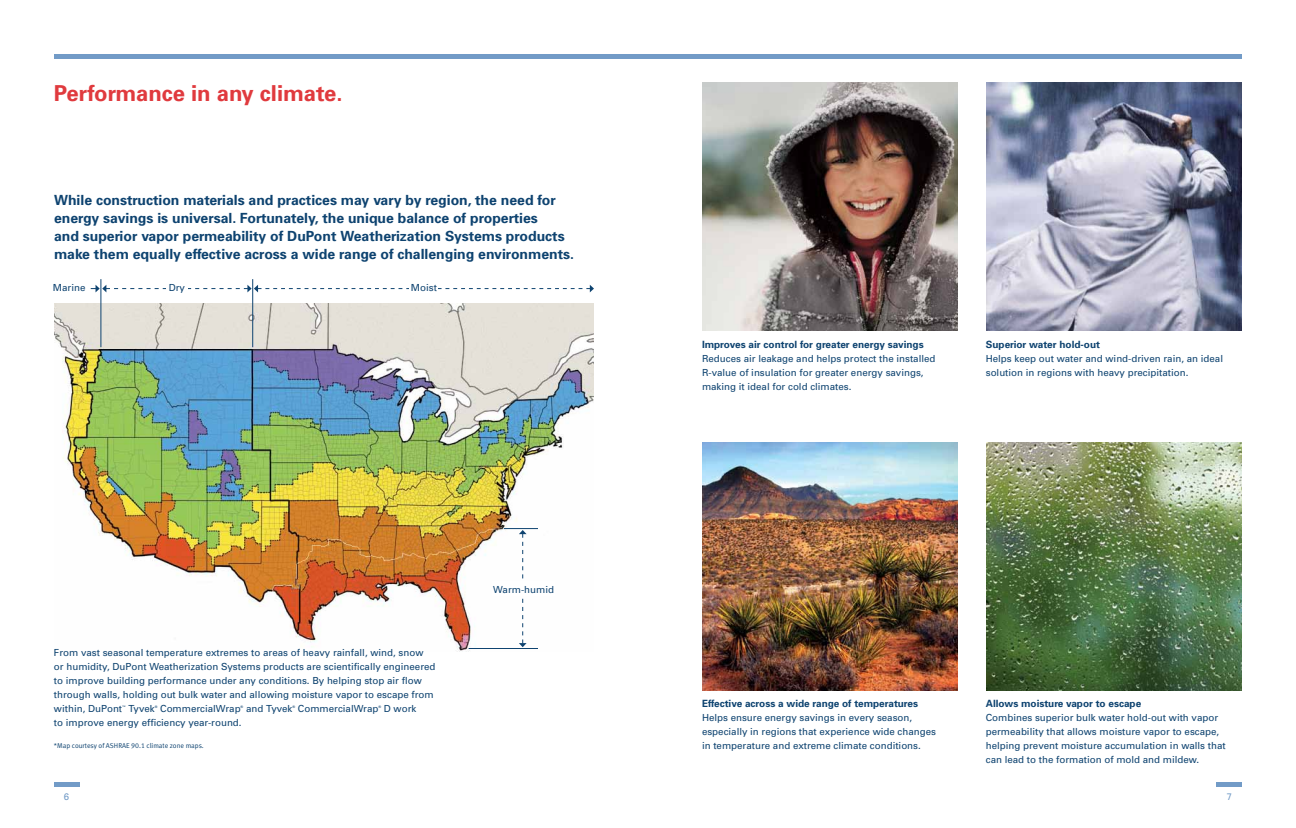
<style>
.page{position:relative;width:1296px;height:828px;background:#fff}
.page>*{position:absolute;margin:0;border:0;box-sizing:border-box;transform-origin:0 0}
.t1{font:700 22px "Univers";color:#e03a3e}
.t2{font:700 14px/18px "Univers";color:#0e4370}
.t3{font:700 10px "Univers";color:#0e4370}
.t4{font:9.8px/14px "Univers";color:#0e4370}
.t5{font:9.5px "Univers";color:#729bc7}
.t6{font:7px "Meta Normal LF";color:#0e4370}
.t7{font:3.4px "Univers";color:#0e4370}
</style>
<div class="page">
<div style="left:54px;top:54px;width:594px;height:5px;background:#729bc7"></div>
<div style="left:54px;top:782px;width:25px;height:5px;background:#729bc7"></div>
<div style="left:648px;top:54px;width:594px;height:5px;background:#729bc7"></div>
<div style="left:1217px;top:782px;width:25px;height:5px;background:#729bc7"></div>
<img style="left:702px;top:443px;width:256px;height:247px">
<img style="left:54px;top:304px;width:540px;height:347px">
<svg style="left:90px;top:285px;width:504px;height:7px"></svg>
<svg style="left:519px;top:530px;width:8px;height:117px"></svg>
<div style="left:492px;top:581px;width:63px;height:15px;background:#fff"></div>
<img style="left:986px;top:443px;width:256px;height:247px">
<img style="left:702px;top:83px;width:256px;height:247px">
<img style="left:986px;top:83px;width:256px;height:247px">
<hr style="left:252px;top:279px;width:1px;height:68px;background:#0e4370">
<hr style="left:100px;top:279px;width:1px;height:68px;background:#0e4370">
<hr style="left:504px;top:528px;width:34px;height:1px;background:#0e4370">
<hr style="left:469px;top:648px;width:69px;height:1px;background:#0e4370">
<h1 class="t1" style="left:54px;top:79px;width:290px">Performance in any climate.</h1>
<p class="t2" style="left:54px;top:191px;width:522px">While construction materials and practices may vary by region, the need for energy savings is universal. Fortunately, the unique balance of properties<br>and superior vapor permeability of DuPont Weatherization Systems products make them equally effective across a wide range of challenging environments.</p>
<p class="t4" style="left:53px;top:281px;width:34px">Marine</p>
<p class="t4" style="left:169px;top:281px;width:18px">Dry</p>
<p class="t4" style="left:411px;top:281px;width:27px">Moist</p>
<p class="t4" style="left:54px;top:645px;width:383px">From vast seasonal temperature extremes to areas of heavy rainfall, wind, snow or humidity, DuPont Weatherization Systems products are scientifically engineered to improve building performance under any conditions. By helping stop air flow through walls, holding out bulk water and allowing moisture vapor to escape from within, DuPont</p>
<p class="t7" style="left:122px;top:704px;width:5px">™</p>
<p class="t4" style="left:128px;top:701px;width:28px">Tyvek</p>
<p class="t7" style="left:155px;top:704px;width:4px">®</p>
<p class="t4" style="left:160px;top:701px;width:82px">CommercialWrap</p>
<p class="t7" style="left:241px;top:704px;width:4px">®</p>
<p class="t4" style="left:246px;top:701px;width:48px">and Tyvek</p>
<p class="t7" style="left:293px;top:704px;width:4px">®</p>
<p class="t4" style="left:298px;top:701px;width:82px">CommercialWrap</p>
<p class="t7" style="left:378px;top:704px;width:4px">®</p>
<p class="t4" style="left:384px;top:701px;width:34px">D work</p>
<p class="t4" style="left:54px;top:715px;width:189px">to improve energy efficiency year-round.</p>
<p class="t6" style="left:54px;top:741px;width:151px">*Map courtesy of ASHRAE 90.1 climate zone maps.</p>
<p class="t5" style="left:64px;top:791px;width:7px">6</p>
<p class="t4" style="left:493px;top:582px;width:62px">Warm-humid</p>
<p class="t3" style="left:702px;top:338px;width:223px">Improves air control for greater energy savings</p>
<p class="t4" style="left:702px;top:352px;width:235px">Reduces air leakage and helps protect the installed<br>R-value of insulation for greater energy savings, making it ideal for cold climates.</p>
<p class="t3" style="left:986px;top:338px;width:116px">Superior water hold-out</p>
<p class="t4" style="left:986px;top:352px;width:239px">Helps keep out water and wind-driven rain, an ideal solution in regions with heavy precipitation.</p>
<p class="t3" style="left:702px;top:697px;width:218px">Effective across a wide range of temperatures</p>
<p class="t4" style="left:702px;top:710px;width:236px">Helps ensure energy savings in every season, especially in regions that experience wide changes in temperature and extreme climate conditions.</p>
<p class="t3" style="left:986px;top:697px;width:157px">Allows moisture vapor to escape</p>
<p class="t4" style="left:986px;top:710px;width:241px">Combines superior bulk water hold-out with vapor permeability that allows moisture vapor to escape, helping prevent moisture accumulation in walls that can lead to the formation of mold and mildew.</p>
<p class="t5" style="left:1227px;top:791px;width:7px">7</p>
</div>
